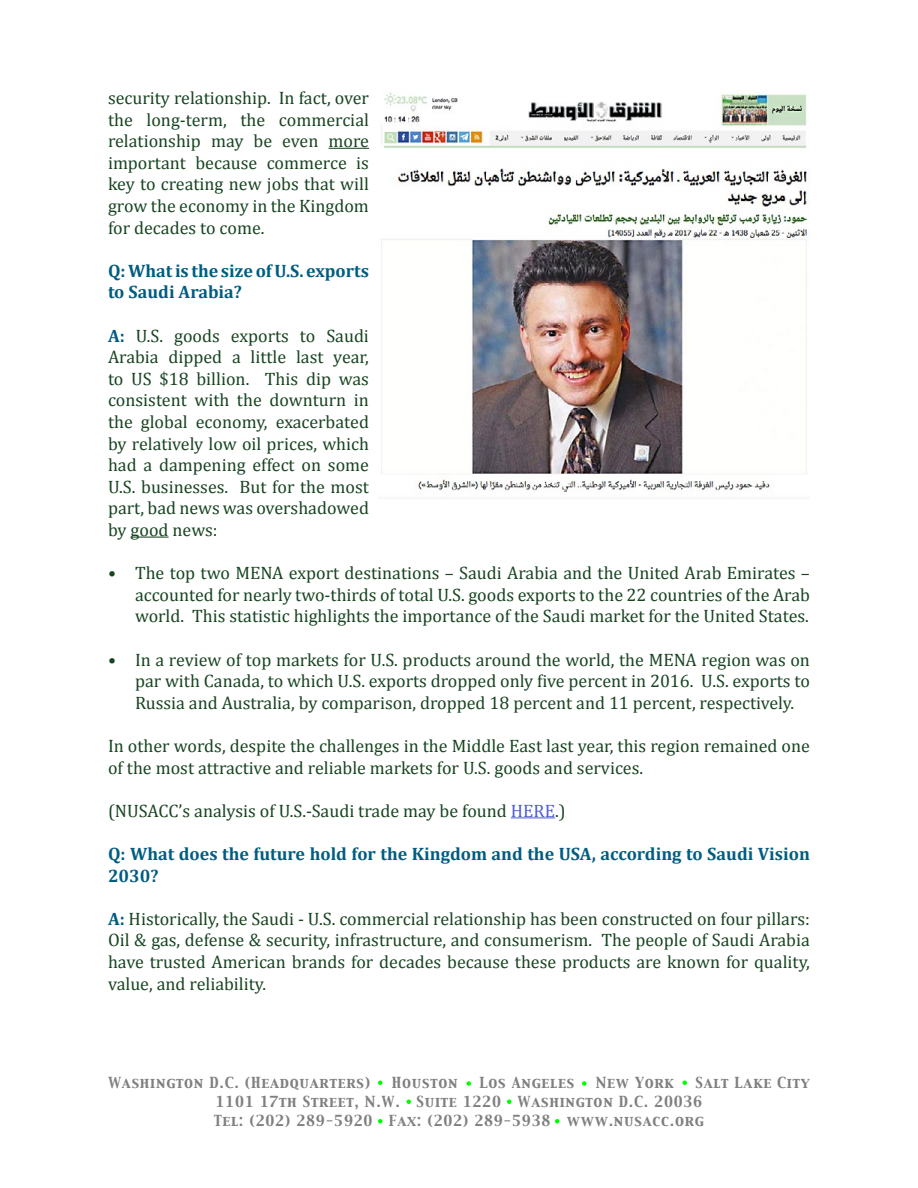
<style>
.page{position:relative;width:918px;height:1188px;background:#fff}
.page>*{position:absolute;margin:0;border:0;box-sizing:border-box;transform-origin:0 0}
.t1{font:18px/21.6px "Cambria";color:#184421;text-align:justify}
.t2{font:700 18px/21.6px "Cambria";color:#005c81}
.t3{font:13.5px/19.5px "Capitals";letter-spacing:.055em;color:#808080}
.s1{font-weight:700;color:#005c81}
.s2{color:#4f5cd6}
</style>
<div class="page">
<svg style="left:582px;top:1081px;width:4px;height:5px"></svg>
<svg style="left:466px;top:1081px;width:5px;height:5px"></svg>
<svg style="left:507px;top:1100px;width:5px;height:4px"></svg>
<svg style="left:682px;top:1081px;width:5px;height:4px"></svg>
<svg style="left:406px;top:1100px;width:5px;height:4px"></svg>
<svg style="left:378px;top:1119px;width:4px;height:5px"></svg>
<svg style="left:555px;top:1119px;width:5px;height:5px"></svg>
<svg style="left:378px;top:1081px;width:4px;height:4px"></svg>
<hr style="left:329px;top:148px;width:40px;height:1px;background:#184421">
<hr style="left:131px;top:537px;width:38px;height:1px;background:#184421">
<hr style="left:511px;top:817px;width:44px;height:1px;background:#4f5cd6">
<img style="left:381px;top:92px;width:427px;height:406px">
<p class="t1" style="left:108px;top:87px;width:263px">security relationship. In fact, over the long-term, the commercial relationship may be even more important because commerce is key to creating new jobs that will grow the economy in the Kingdom for decades to come.</p>
<p class="t2" style="left:108px;top:259px;width:262px">Q: What is the size of U.S. exports to Saudi Arabia?</p>
<p class="t1" style="left:108px;top:325px;width:263px"><span class="s1">A:</span> U.S. goods exports to Saudi Arabia dipped a little last year, to US $18 billion. This dip was consistent with the downturn in the global economy, exacerbated by relatively low oil prices, which had a dampening effect on some U.S. businesses. But for the most part, bad news was overshadowed by good news:</p>
<p class="t1" style="left:135px;top:562px;width:677px;text-indent:-27px">• The top two MENA export destinations – Saudi Arabia and the United Arab Emirates – accounted for nearly two-thirds of total U.S. goods exports to the 22 countries of the Arab world. This statistic highlights the importance of the Saudi market for the United States.</p>
<p class="t1" style="left:135px;top:649px;width:677px;text-indent:-27px">• In a review of top markets for U.S. products around the world, the MENA region was on par with Canada, to which U.S. exports dropped only five percent in 2016. U.S. exports to Russia and Australia, by comparison, dropped 18 percent and 11 percent, respectively.</p>
<p class="t1" style="left:108px;top:735px;width:704px">In other words, despite the challenges in the Middle East last year, this region remained one of the most attractive and reliable markets for U.S. goods and services.</p>
<p class="t1" style="left:108px;top:800px;width:459px">(NUSACC’s analysis of U.S.-Saudi trade may be found <span class="s2">HERE</span>.)</p>
<p class="t2" style="left:108px;top:842px;width:703px">Q: What does the future hold for the Kingdom and the USA, according to Saudi Vision<br>2030?</p>
<p class="t1" style="left:108px;top:908px;width:704px"><span class="s1">A:</span> Historically, the Saudi - U.S. commercial relationship has been constructed on four pillars:<br>Oil &amp; gas, defense &amp; security, infrastructure, and consumerism. The people of Saudi Arabia have trusted American brands for decades because these products are known for quality, value, and reliability.</p>
<p class="t3" style="left:108px;top:1073px;width:264px">Washington D.C. (Headquarters)</p>
<p class="t3" style="left:392px;top:1073px;width:68px">Houston</p>
<p class="t3" style="left:479px;top:1073px;width:96px">Los Angeles</p>
<p class="t3" style="left:596px;top:1073px;width:80px">New York</p>
<p class="t3" style="left:214px;top:1073px;width:597px;text-indent:481px">Salt Lake City<br>1101 17th Street, N.W. Suite 1220 Washington D.C. 20036<br>Tel: (202) 289-5920 Fax: (202) 289-5938 www.nusacc.org</p>
</div>
